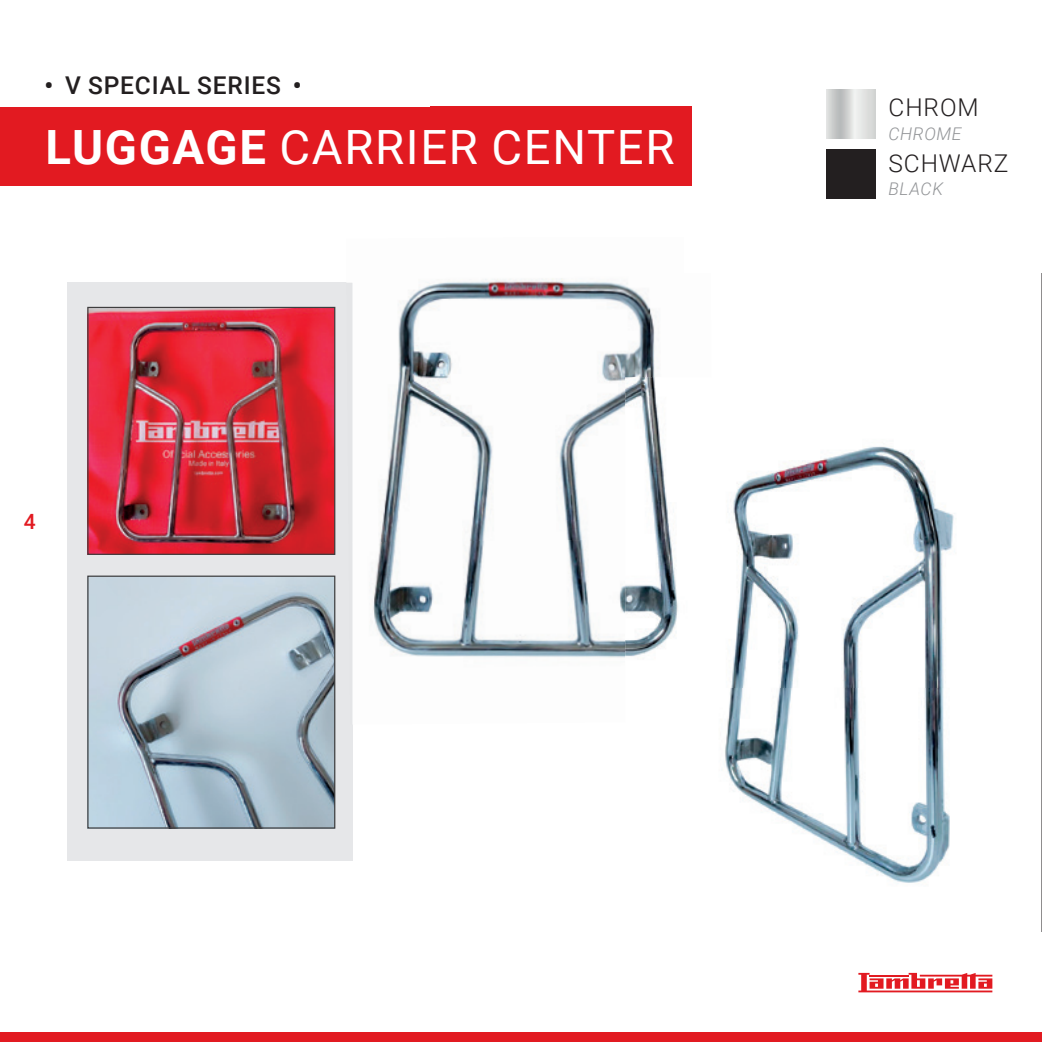
<style>
.page{position:relative;width:1042px;height:1042px;background:#fff}
.page>*{position:absolute;margin:0;border:0;box-sizing:border-box;transform-origin:0 0}
.t1{font:47.25px "Roboto";letter-spacing:.035em;color:#fff}
.t2{font:47.25px "Poppins";letter-spacing:.03em;color:#fff}
.t3{font:300 25.38px "Poppins";letter-spacing:.03em;color:#231f20}
.t4{font:500 24.5px "Roboto";letter-spacing:.035em;color:#231f20}
.t5{font:300 24.5px "Roboto";letter-spacing:.035em;color:#231f20}
.t6{font:600 22.4px "Poppins";letter-spacing:.1em;color:#231f20}
.t7{font:500 21px "Roboto";color:#e21a21}
.t8{font:italic 300 17.5px "Poppins";letter-spacing:.03em;color:#939598}
.t9{font:italic 300 17.5px "Roboto";letter-spacing:.035em;color:#939598}
.t10{font:500 15.75px "Poppins";color:#ec2027}
.s1{font-weight:700}
.s2{font-family:"Futura Std";font-weight:500}
</style>
<div class="page">
<div style="left:67px;top:283px;width:285px;height:578px;background:#e6e7e9"></div>
<img style="left:89px;top:309px;width:244px;height:244px">
<div style="left:87px;top:307px;width:248px;height:248px;border:1px solid #3e3e3f"></div>
<img style="left:89px;top:577px;width:244px;height:249px">
<div style="left:87px;top:575px;width:248px;height:253px;border:1px solid #3e3e3f"></div>
<img style="left:346px;top:278px;width:303px;height:262px">
<img style="left:649px;top:307px;width:10px;height:70px">
<img style="left:352px;top:540px;width:273px;height:184px">
<img style="left:346px;top:283px;width:6px;height:257px">
<img style="left:731px;top:446px;width:223px;height:242px">
<img style="left:725px;top:688px;width:225px;height:195px">
<img style="left:625px;top:377px;width:53px;height:280px">
<hr style="left:1041px;top:0;width:1px;height:1042px;background:#231f20">
<div style="left:0;top:1032px;width:1042px;height:10px;background:#e21a21"></div>
<div style="left:0;top:107px;width:691px;height:79px;background:#e21a21"></div>
<div style="left:888px;top:84px;width:154px;height:124px;background:#fff"></div>
<div style="left:826px;top:149px;width:50px;height:49px;background:#231f20"></div>
<svg style="left:858px;top:973px;width:134px;height:19px"></svg>
<p class="t4" style="left:45px;top:68px;width:258px"><span class="s1">•</span> V SPECIAL SERIES <span class="s1">•</span></p>
<p class="t6" style="left:48px;top:73px;width:263px"><span class="s2">•</span> V SPECIAL SERIES <span class="s2">•</span></p>
<p class="t2" style="left:181px;top:121px;width:467px"><span class="s1">AGE</span> CARRIER CENTE</p>
<p class="t1" style="left:45px;top:114px;width:630px"><span class="s1">LUGGAGE</span> CARRIER CENTER</p>
<p class="t7" style="left:24px;top:507px;width:13px">4</p>
<p class="t10" style="left:25px;top:514px;width:12px">4</p>
<p class="t3" style="left:889px;top:92px;width:110px">CHROME</p>
<p class="t8" style="left:889px;top:120px;width:90px">CROMATO</p>
<p class="t5" style="left:888px;top:90px;width:92px">CHROM</p>
<p class="t9" style="left:888px;top:121px;width:75px">CHROME</p>
<p class="t5" style="left:888px;top:146px;width:121px">SCHWARZ</p>
<p class="t9" style="left:888px;top:176px;width:56px">BLACK</p>
<p class="t3" style="left:887px;top:152px;width:80px">BLACK</p>
<p class="t8" style="left:891px;top:176px;width:47px">NERO</p>
</div>
